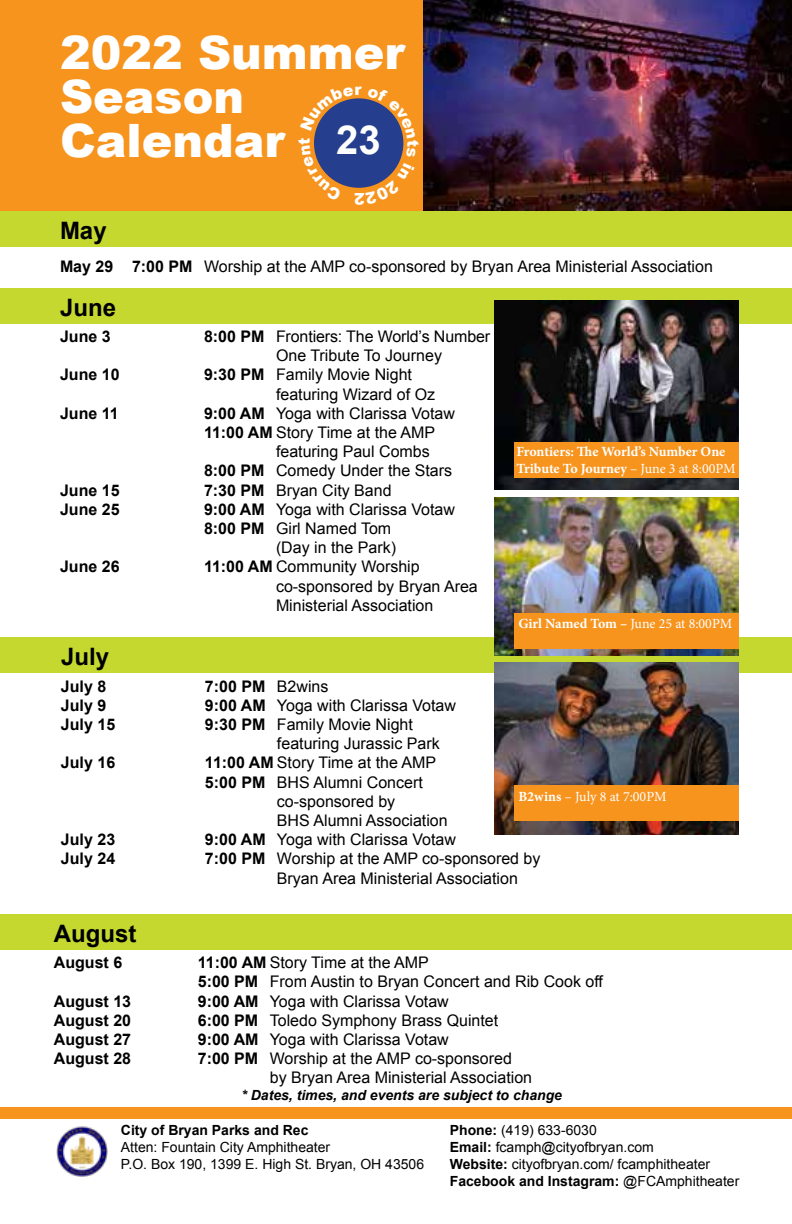
<style>
.page{position:relative;width:792px;height:1224px;background:#fff}
.page>*{position:absolute;margin:0;border:0;box-sizing:border-box;transform-origin:0 0}
.t1{font:900 46px/44px "Arial";color:#fff}
.t2{font:700 40px "Arial";color:#fff}
.t3{font:700 24px "Arial";color:#000}
.t4{font:16px/19.2px "Arial";color:#000}
.t5{font:700 16px "Arial";color:#000}
.t6{font:900 16px "Arial";color:#fff}
.t7{font:14px/16.8px "Arial";color:#000}
.t8{font:700 14px/16.8px "Minion Pro";letter-spacing:-.005em;color:#fff}
.t9{font:14px "Minion Pro";color:#fff}
.t10{font:italic 700 14px "Arial";color:#000}
.t11{font:700 14px "Arial";color:#000}
.s1{font-weight:700}
.s2{font-weight:400}
</style>
<div class="page">
<div style="left:0;top:0;width:792px;height:211px;background:#f7941e"></div>
<div style="left:0;top:211px;width:792px;height:36px;background:#c4d82f"></div>
<div style="left:0;top:288px;width:792px;height:35px;background:#c4d82f"></div>
<div style="left:0;top:637px;width:792px;height:36px;background:#c4d82f"></div>
<div style="left:0;top:914px;width:792px;height:35px;background:#c4d82f"></div>
<img style="left:423px;top:0;width:369px;height:210px">
<div style="left:314px;top:98px;width:89px;height:90px;background:#253e8e;border-radius:50%"></div>
<img style="left:495px;top:497px;width:244px;height:158px">
<img style="left:495px;top:662px;width:244px;height:173px">
<img style="left:495px;top:301px;width:244px;height:189px">
<img style="left:56px;top:1126px;width:51px;height:50px">
<div style="left:0;top:1107px;width:792px;height:12px;background:#f7941e"></div>
<div style="left:514px;top:613px;width:225px;height:35px;background:#f7941e"></div>
<div style="left:514px;top:442px;width:225px;height:36px;background:#f7941e"></div>
<div style="left:514px;top:786px;width:225px;height:35px;background:#f7941e"></div>
<svg style="left:314px;top:138px;width:28px;height:47px"></svg>
<svg style="left:315px;top:98px;width:39px;height:33px"></svg>
<svg style="left:367px;top:99px;width:37px;height:58px"></svg>
<svg style="left:365px;top:163px;width:34px;height:25px"></svg>
<h1 class="t1" style="left:60px;top:29px;width:347px">2022 Summer<br>Season<br>Calendar</h1>
<p class="t6" style="left:354px;top:78px;width:9px">r</p>
<h2 class="t2" style="left:336px;top:114px;width:46px">23</h2>
<h3 class="t3" style="left:60px;top:215px;width:48px">May</h3>
<p class="t6" style="left:365px;top:210px;width:12px;rotate:180deg">2</p>
<p class="t4" style="left:60px;top:257px;width:654px"><span class="s1">May 29 7:00 PM</span> Worship at the AMP co-sponsored by Bryan Area Ministerial Association</p>
<h3 class="t3" style="left:60px;top:291px;width:58px">June</h3>
<p class="t5" style="left:60px;top:326px;width:52px">June 3</p>
<p class="t4" style="left:276px;top:327px;width:216px;text-indent:-72px"><span class="s1">8:00 PM</span> Frontiers: The World’s Number<br>One Tribute To Journey</p>
<p class="t5" style="left:60px;top:364px;width:61px">June 10</p>
<p class="t4" style="left:276px;top:365px;width:161px;text-indent:-72px"><span class="s1">9:30 PM</span> Family Movie Night featuring Wizard of Oz</p>
<p class="t5" style="left:60px;top:403px;width:60px">June 11</p>
<p class="t4" style="left:204px;top:404px;width:253px"><span class="s1">9:00 AM</span> Yoga with Clarissa Votaw</p>
<p class="t4" style="left:204px;top:423px;width:233px"><span class="s1">11:00 AM</span> Story Time at the AMP</p>
<p class="t4" style="left:276px;top:442px;width:155px">featuring Paul Combs</p>
<p class="t4" style="left:204px;top:461px;width:250px"><span class="s1">8:00 PM</span> Comedy Under the Stars</p>
<p class="t5" style="left:60px;top:480px;width:61px">June 15</p>
<p class="t4" style="left:204px;top:481px;width:189px"><span class="s1">7:30 PM</span> Bryan City Band</p>
<p class="t5" style="left:60px;top:499px;width:61px">June 25</p>
<p class="t4" style="left:204px;top:500px;width:253px"><span class="s1">9:00 AM</span> Yoga with Clarissa Votaw</p>
<p class="t4" style="left:204px;top:519px;width:189px"><span class="s1">8:00 PM</span> Girl Named Tom</p>
<p class="t4" style="left:276px;top:538px;width:122px">(Day in the Park)</p>
<p class="t5" style="left:60px;top:556px;width:61px">June 26</p>
<p class="t4" style="left:276px;top:557px;width:203px;text-indent:-72px"><span class="s1">11:00 AM</span> Community Worship co-sponsored by Bryan Area<br>Ministerial Association</p>
<h3 class="t3" style="left:61px;top:641px;width:50px">July</h3>
<p class="t8" style="left:516px;top:443px;width:221px">Frontiers: The World’s Number One<br>Tribute To Journey <span class="s2">– June 3 at 8:00PM</span></p>
<p class="t9" style="left:518px;top:615px;width:215px"><span class="s1">Girl Named Tom –</span> June 25 at 8:00PM</p>
<p class="t5" style="left:61px;top:675px;width:47px">July 8</p>
<p class="t5" style="left:205px;top:675px;width:125px">7:00 PM <span class="s2">B2wins</span></p>
<p class="t5" style="left:61px;top:695px;width:47px">July 9</p>
<p class="t4" style="left:205px;top:696px;width:253px"><span class="s1">9:00 AM</span> Yoga with Clarissa Votaw</p>
<p class="t5" style="left:61px;top:714px;width:56px">July 15</p>
<p class="t4" style="left:277px;top:715px;width:164px;text-indent:-72px"><span class="s1">9:30 PM</span> Family Movie Night featuring Jurassic Park</p>
<p class="t5" style="left:61px;top:752px;width:56px">July 16</p>
<p class="t4" style="left:205px;top:753px;width:233px"><span class="s1">11:00 AM</span> Story Time at the AMP</p>
<p class="t4" style="left:205px;top:773px;width:219px"><span class="s1">5:00 PM</span> BHS Alumni Concert</p>
<p class="t4" style="left:277px;top:792px;width:120px">co-sponsored by</p>
<p class="t4" style="left:277px;top:811px;width:172px">BHS Alumni Association</p>
<p class="t5" style="left:61px;top:829px;width:56px">July 23</p>
<p class="t4" style="left:205px;top:830px;width:253px"><span class="s1">9:00 AM</span> Yoga with Clarissa Votaw</p>
<p class="t5" style="left:61px;top:848px;width:56px">July 24</p>
<p class="t4" style="left:277px;top:849px;width:265px;text-indent:-72px"><span class="s1">7:00 PM</span> Worship at the AMP co-sponsored by<br>Bryan Area Ministerial Association</p>
<p class="t9" style="left:518px;top:787px;width:150px"><span class="s1">B2wins</span> – July 8 at 7:00PM</p>
<h3 class="t3" style="left:54px;top:917px;width:84px">August</h3>
<p class="t5" style="left:54px;top:952px;width:70px">August 6</p>
<p class="t4" style="left:198px;top:953px;width:407px"><span class="s1">11:00 AM</span> Story Time at the AMP<br><span class="s1">5:00 PM</span> From Austin to Bryan Concert and Rib Cook off</p>
<p class="t5" style="left:54px;top:990px;width:79px">August 13</p>
<p class="t4" style="left:198px;top:992px;width:253px"><span class="s1">9:00 AM</span> Yoga with Clarissa Votaw</p>
<p class="t5" style="left:54px;top:1010px;width:79px">August 20</p>
<p class="t4" style="left:198px;top:1011px;width:302px"><span class="s1">6:00 PM</span> Toledo Symphony Brass Quintet</p>
<p class="t5" style="left:54px;top:1029px;width:79px">August 27</p>
<p class="t4" style="left:198px;top:1030px;width:253px"><span class="s1">9:00 AM</span> Yoga with Clarissa Votaw</p>
<p class="t5" style="left:54px;top:1048px;width:79px">August 28</p>
<p class="t4" style="left:270px;top:1049px;width:264px;text-indent:-72px"><span class="s1">7:00 PM</span> Worship at the AMP co-sponsored by Bryan Area Ministerial Association</p>
<p class="t10" style="left:242px;top:1086px;width:322px">* Dates, times, and events are subject to change</p>
<p class="t7" style="left:450px;top:1122px;width:291px"><span class="s1">Phone:</span> (419) 633-6030<br><span class="s1">Email:</span> fcamph@cityofbryan.com<br><span class="s1">Website:</span> cityofbryan.com/ fcamphitheater <span class="s1">Facebook and Instagram:</span> @FCAmphitheater</p>
<p class="t11" style="left:121px;top:1121px;width:189px">City of Bryan Parks and Rec</p>
<p class="t7" style="left:121px;top:1139px;width:305px">Atten: Fountain City Amphitheater<br>P.O. Box 190, 1399 E. High St. Bryan, OH 43506</p>
</div>
